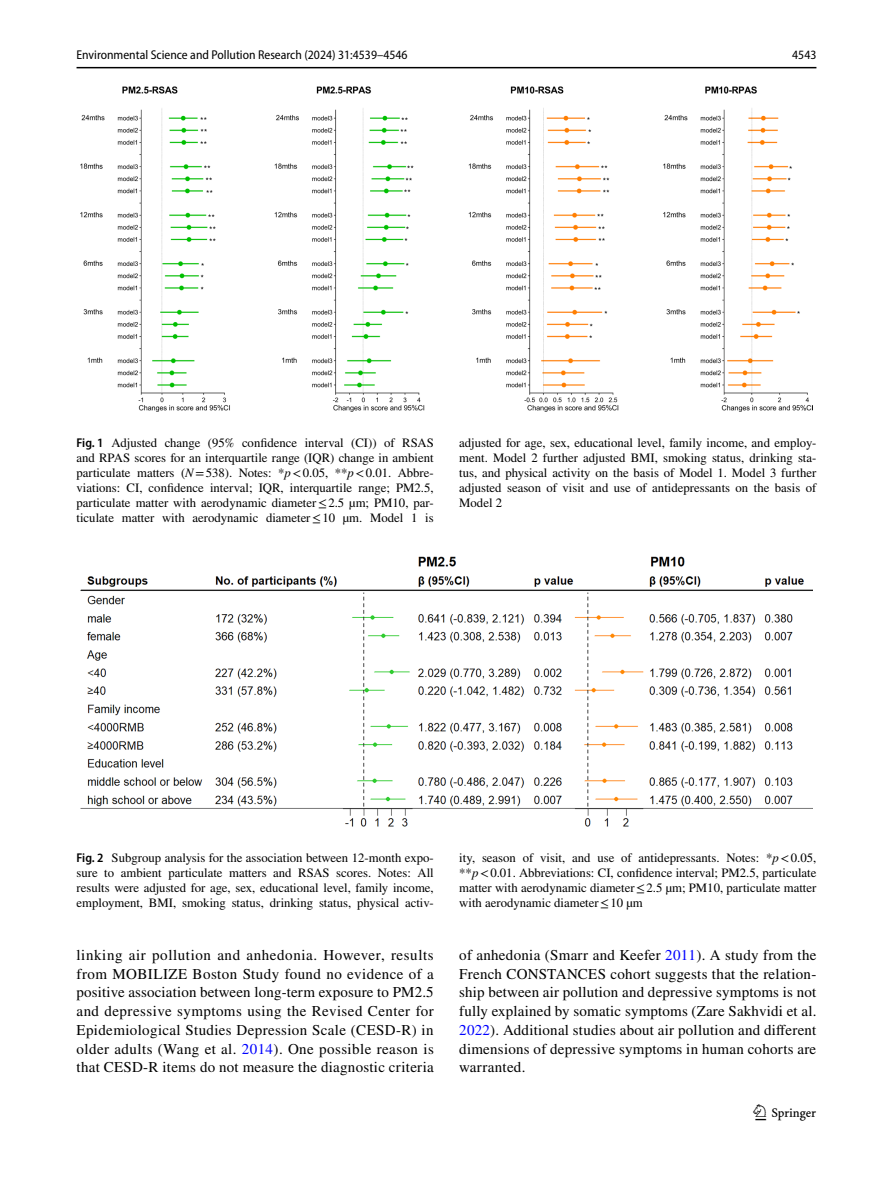
<style>
.page{position:relative;width:893px;height:1187px;background:#fff}
.page>*{position:absolute;margin:0;border:0;box-sizing:border-box;transform-origin:0 0}
.t1{font:22.5px "Springnew Regular 3";color:#000}
.t2{font:15px/18.8px "STIX";letter-spacing:.02em;color:#000;text-align:justify}
.t3{font:12.75px/15px "STIX";color:#000;text-align:justify}
.t4{font:semi-condensed 12.75px "Myriad Pro";color:#000}
.s1{font-family:"Myriad Pro";font-weight:600;font-stretch:semi-condensed}
.s2{font-style:italic}
.s3{color:#00f}
</style>
<div class="page">
<hr style="left:77px;top:67px;width:739px;height:1px;background:#000">
<img style="left:81px;top:87px;width:731px;height:324px">
<img style="left:81px;top:556px;width:731px;height:270px">
<p class="t4" style="left:77px;top:48px;width:333px">Environmental Science and Pollution Research (2024) 31:4539–4546</p>
<p class="t4" style="left:792px;top:48px;width:26px">4543</p>
<p class="t3" style="left:77px;top:436px;width:359px"><span class="s1">Fig. 1</span> Adjusted change (95% confidence interval (CI)) of RSAS and RPAS scores for an interquartile range (IQR) change in ambient particulate matters (<span class="s2">N</span>=538). Notes: *<span class="s2">p</span>&lt;0.05, **<span class="s2">p</span>&lt;0.01. Abbre&shy;viations: CI, confidence interval; IQR, interquartile range; PM2.5, particulate matter with aerodynamic diameter≤2.5 µm; PM10, par&shy;ticulate matter with aerodynamic diameter≤10 µm. Model 1 is</p>
<p class="t3" style="left:459px;top:435px;width:359px">adjusted for age, sex, educational level, family income, and employ&shy;ment. Model 2 further adjusted BMI, smoking status, drinking sta&shy;tus, and physical activity on the basis of Model 1. Model 3 further adjusted season of visit and use of antidepressants on the basis of Model 2</p>
<p class="t3" style="left:77px;top:851px;width:359px"><span class="s1">Fig. 2</span> Subgroup analysis for the association between 12-month expo&shy;sure to ambient particulate matters and RSAS scores. Notes: All results were adjusted for age, sex, educational level, family income, employment, BMI, smoking status, drinking status, physical activ-</p>
<p class="t3" style="left:459px;top:851px;width:359px">ity, season of visit, and use of antidepressants. Notes: *<span class="s2">p</span>&lt;0.05, **<span class="s2">p</span>&lt;0.01. Abbreviations: CI, confidence interval; PM2.5, particulate matter with aerodynamic diameter≤2.5 µm; PM10, particulate matter with aerodynamic diameter≤10 µm</p>
<p class="t2" style="left:77px;top:946px;width:359px">linking air pollution and anhedonia. However, results from MOBILIZE Boston Study found no evidence of a positive association between long-term exposure to PM2.5 and depressive symptoms using the Revised Center for Epidemiological Studies Depression Scale (CESD-R) in older adults (Wang et al. <span class="s3">2014</span>). One possible reason is that CESD-R items do not measure the diagnostic criteria</p>
<p class="t2" style="left:459px;top:946px;width:359px">of anhedonia (Smarr and Keefer <span class="s3">2011</span>). A study from the French CONSTANCES cohort suggests that the relation&shy;ship between air pollution and depressive symptoms is not fully explained by somatic symptoms (Zare Sakhvidi et al.<br><span class="s3">2022</span>). Additional studies about air pollution and different dimensions of depressive symptoms in human cohorts are warranted.</p>
<h1 class="t1" style="left:755px;top:1104px;width:62px">1 3</h1>
</div>
